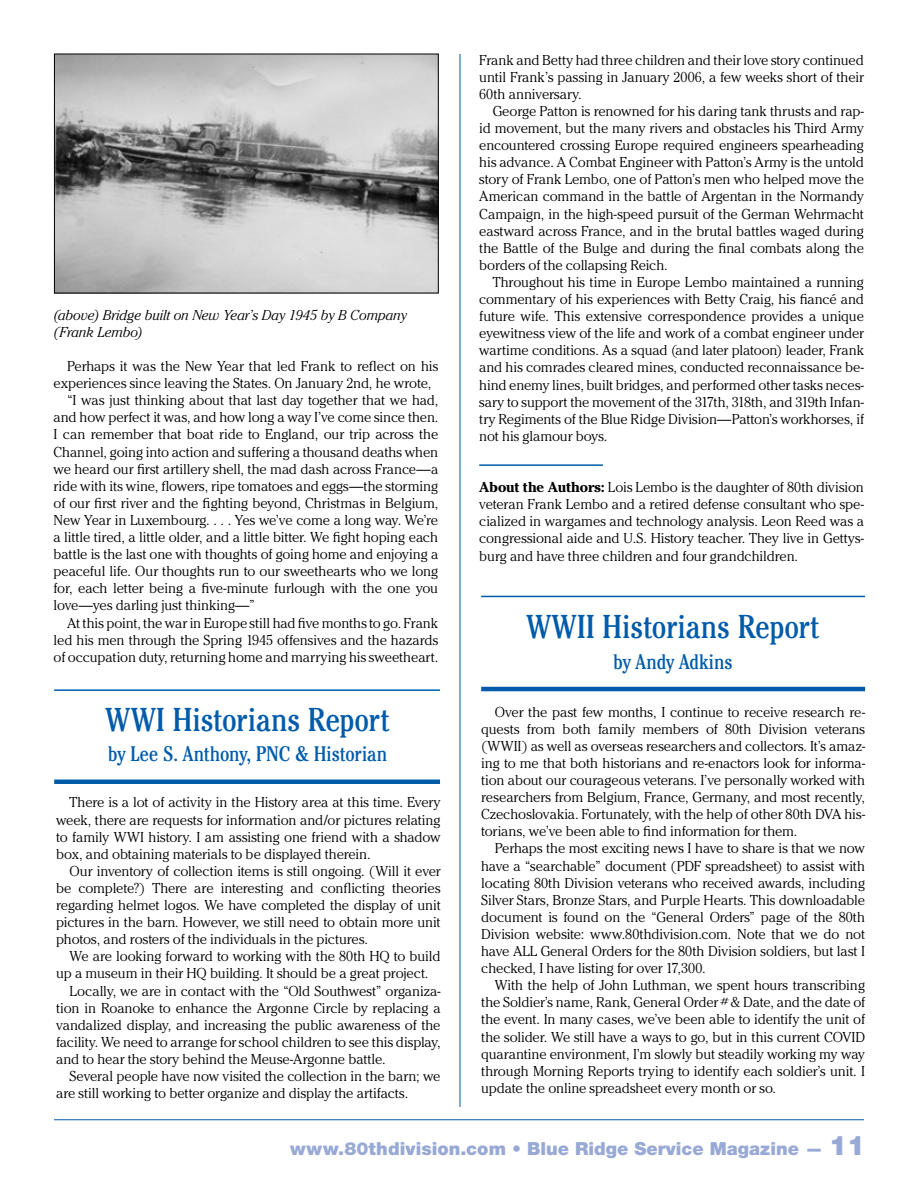
<style>
.page{position:relative;width:918px;height:1188px;background:#fff}
.page>*{position:absolute;margin:0;border:0;box-sizing:border-box;transform-origin:0 0}
.t1{font:condensed 33px "Cheltenham Std";letter-spacing:-.01em;color:#005baa}
.t2{font:condensed 21px "Cheltenham Std";letter-spacing:-.005em;color:#005baa}
.t3{font:900 18px "Helvetica Neue";color:#98a9d6}
.t4{font:300 14.25px/17.1px "Cheltenham Std";letter-spacing:-.015em;color:#000;text-align:justify}
.t5{font:italic 300 14.25px/17.1px "Cheltenham Std";letter-spacing:-.005em;color:#000}
.s1{font-weight:700}
.s2{font-size:27px}
</style>
<div class="page">
<hr style="left:54px;top:1119px;width:810px;height:1px;background:#005baa">
<hr style="left:460px;top:54px;width:1px;height:1053px;background:#005baa">
<img style="left:56px;top:56px;width:381px;height:235px">
<div style="left:54px;top:54px;width:385px;height:239px;border:1px solid #000"></div>
<hr style="left:54px;top:780px;width:386px;height:4px;background:#005baa">
<hr style="left:54px;top:689px;width:386px;height:2px;background:#005baa">
<hr style="left:481px;top:687px;width:384px;height:4px;background:#005baa">
<hr style="left:481px;top:596px;width:384px;height:1px;background:#005baa">
<hr style="left:479px;top:464px;width:124px;height:2px;background:#005baa">
<p class="t5" style="left:54px;top:306px;width:355px">(above) Bridge built on New Year’s Day 1945 by B Company (Frank Lembo)</p>
<p class="t4" style="left:67px;top:357px;width:373px">Perhaps it was the New Year that led Frank to reflect on his</p>
<p class="t4" style="left:54px;top:375px;width:379px">experiences since leaving the States. On January 2nd, he wrote,</p>
<p class="t4" style="left:67px;top:392px;width:373px">“I was just thinking about that last day together that we had,</p>
<p class="t4" style="left:54px;top:409px;width:386px">and how perfect it was, and how long a way I’ve come since then.</p>
<p class="t4" style="left:54px;top:426px;width:386px">I can remember that boat ride to England, our trip across the</p>
<p class="t4" style="left:54px;top:443px;width:386px">Channel, going into action and suffering a thousand deaths when</p>
<p class="t4" style="left:54px;top:460px;width:386px">we heard our first artillery shell, the mad dash across France—a</p>
<p class="t4" style="left:54px;top:477px;width:386px">ride with its wine, flowers, ripe tomatoes and eggs—the storming</p>
<p class="t4" style="left:54px;top:494px;width:386px">of our first river and the fighting beyond, Christmas in Belgium,</p>
<p class="t4" style="left:54px;top:511px;width:386px">New Year in Luxembourg. . . . Yes we’ve come a long way. We’re</p>
<p class="t4" style="left:54px;top:528px;width:386px">a little tired, a little older, and a little bitter. We fight hoping each</p>
<p class="t4" style="left:54px;top:546px;width:386px">battle is the last one with thoughts of going home and enjoying a</p>
<p class="t4" style="left:54px;top:563px;width:386px">peaceful life. Our thoughts run to our sweethearts who we long</p>
<p class="t4" style="left:54px;top:580px;width:386px">for, each letter being a five-minute furlough with the one you</p>
<p class="t4" style="left:54px;top:597px;width:203px">love—yes darling just thinking—”</p>
<p class="t4" style="left:67px;top:614px;width:373px">At this point, the war in Europe still had five months to go. Frank</p>
<p class="t4" style="left:54px;top:631px;width:386px">led his men through the Spring 1945 offensives and the hazards</p>
<p class="t4" style="left:54px;top:648px;width:386px">of occupation duty, returning home and marrying his sweetheart.</p>
<h1 class="t1" style="left:106px;top:699px;width:285px">WWI Historians Report</h1>
<h2 class="t2" style="left:108px;top:742px;width:281px">by Lee S. Anthony, PNC &amp; Historian</h2>
<p class="t4" style="left:56px;top:794px;width:386px;text-indent:14px">There is a lot of activity in the History area at this time. Every week, there are requests for information and/or pictures relating to family WWI history. I am assisting one friend with a shadow box, and obtaining materials to be displayed therein.</p>
<p class="t4" style="left:56px;top:862px;width:386px;text-indent:13px">Our inventory of collection items is still ongoing. (Will it ever be complete?) There are interesting and conflicting theories regarding helmet logos. We have completed the display of unit pictures in the barn. However, we still need to obtain more unit photos, and rosters of the individuals in the pictures.</p>
<p class="t4" style="left:70px;top:948px;width:372px">We are looking forward to working with the 80th HQ to build</p>
<p class="t4" style="left:56px;top:965px;width:374px">up a museum in their HQ building. It should be a great project.</p>
<p class="t4" style="left:70px;top:982px;width:373px">Locally, we are in contact with the “Old Southwest” organiza-</p>
<p class="t4" style="left:56px;top:999px;width:386px">tion in Roanoke to enhance the Argonne Circle by replacing a</p>
<p class="t4" style="left:56px;top:1016px;width:386px">vandalized display, and increasing the public awareness of the</p>
<p class="t4" style="left:56px;top:1033px;width:386px">facility. We need to arrange for school children to see this display,</p>
<p class="t4" style="left:56px;top:1050px;width:331px">and to hear the story behind the Meuse-Argonne battle.</p>
<p class="t4" style="left:70px;top:1067px;width:372px">Several people have now visited the collection in the barn; we</p>
<p class="t4" style="left:56px;top:1085px;width:354px">are still working to better organize and display the artifacts.</p>
<p class="t4" style="left:479px;top:51px;width:386px">Frank and Betty had three children and their love story continued until Frank’s passing in January 2006, a few weeks short of their 60th anniversary.</p>
<p class="t4" style="left:479px;top:102px;width:386px;text-indent:14px">George Patton is renowned for his daring tank thrusts and rap&shy;id movement, but the many rivers and obstacles his Third Army encountered crossing Europe required engineers spearheading his advance. A Combat Engineer with Patton’s Army is the untold story of Frank Lembo, one of Patton’s men who helped move the American command in the battle of Argentan in the Normandy Campaign, in the high-speed pursuit of the German Wehrmacht eastward across France, and in the brutal battles waged during the Battle of the Bulge and during the final combats along the borders of the collapsing Reich.</p>
<p class="t4" style="left:479px;top:273px;width:386px;text-indent:13px">Throughout his time in Europe Lembo maintained a running commentary of his experiences with Betty Craig, his fiancé and future wife. This extensive correspondence provides a unique eyewitness view of the life and work of a combat engineer under wartime conditions. As a squad (and later platoon) leader, Frank and his comrades cleared mines, conducted reconnaissance be&shy;hind enemy lines, built bridges, and performed other tasks neces&shy;sary to support the movement of the 317th, 318th, and 319th Infan&shy;try Regiments of the Blue Ridge Division—Patton’s workhorses, if not his glamour boys.</p>
<p class="t4" style="left:479px;top:479px;width:386px"><span class="s1">About the Authors:</span> Lois Lembo is the daughter of 80th division veteran Frank Lembo and a retired defense consultant who spe&shy;cialized in wargames and technology analysis. Leon Reed was a congressional aide and U.S. History teacher. They live in Gettys&shy;burg and have three children and four grandchildren.</p>
<h1 class="t1" style="left:527px;top:607px;width:294px">WWII Historians Report</h1>
<h2 class="t2" style="left:613px;top:649px;width:121px">by Andy Adkins</h2>
<p class="t4" style="left:481px;top:703px;width:385px;text-indent:14px">Over the past few months, I continue to receive research re&shy;quests from both family members of 80th Division veterans (WWII) as well as overseas researchers and collectors. It’s amaz&shy;ing to me that both historians and re-enactors look for informa&shy;tion about our courageous veterans. I’ve personally worked with researchers from Belgium, France, Germany, and most recently, Czechoslovakia. Fortunately, with the help of other 80th DVA</p>
<p class="t4" style="left:844px;top:806px;width:22px">his-</p>
<p class="t4" style="left:481px;top:823px;width:318px">torians, we’ve been able to find information for them.</p>
<p class="t4" style="left:495px;top:840px;width:372px">Perhaps the most exciting news I have to share is that we now</p>
<p class="t4" style="left:481px;top:857px;width:385px">have a “searchable” document (PDF spreadsheet) to assist with</p>
<p class="t4" style="left:481px;top:874px;width:385px">locating 80th Division veterans who received awards, including</p>
<p class="t4" style="left:481px;top:891px;width:385px">Silver Stars, Bronze Stars, and Purple Hearts. This downloadable</p>
<p class="t4" style="left:481px;top:908px;width:385px">document is found on the “General Orders” page of the 80th</p>
<p class="t4" style="left:481px;top:925px;width:385px">Division website: www.80thdivision.com. Note that we do not</p>
<p class="t4" style="left:481px;top:942px;width:384px">have ALL General Orders for the 80th Division soldiers, but last I</p>
<p class="t4" style="left:481px;top:960px;width:226px">checked, I have listing for over 17,300.</p>
<p class="t4" style="left:495px;top:977px;width:372px">With the help of John Luthman, we spent hours transcribing</p>
<p class="t4" style="left:481px;top:994px;width:385px">the Soldier’s name, Rank, General Order # &amp; Date, and the date of</p>
<p class="t4" style="left:481px;top:1011px;width:385px">the event. In many cases, we’ve been able to identify the unit of</p>
<p class="t4" style="left:481px;top:1028px;width:370px">the solider. We still have a ways to go, but in this current COVID</p>
<p class="t4" style="left:481px;top:1045px;width:385px">quarantine environment, I’m slowly but steadily working my way</p>
<p class="t4" style="left:481px;top:1062px;width:384px">through Morning Reports trying to identify each soldier’s unit. I</p>
<p class="t4" style="left:481px;top:1079px;width:296px">update the online spreadsheet every month or so.</p>
<p class="t3" style="left:290px;top:1138px;width:576px">www.80thdivision.com • Blue Ridge Service Magazine — <span class="s2">11</span></p>
</div>
